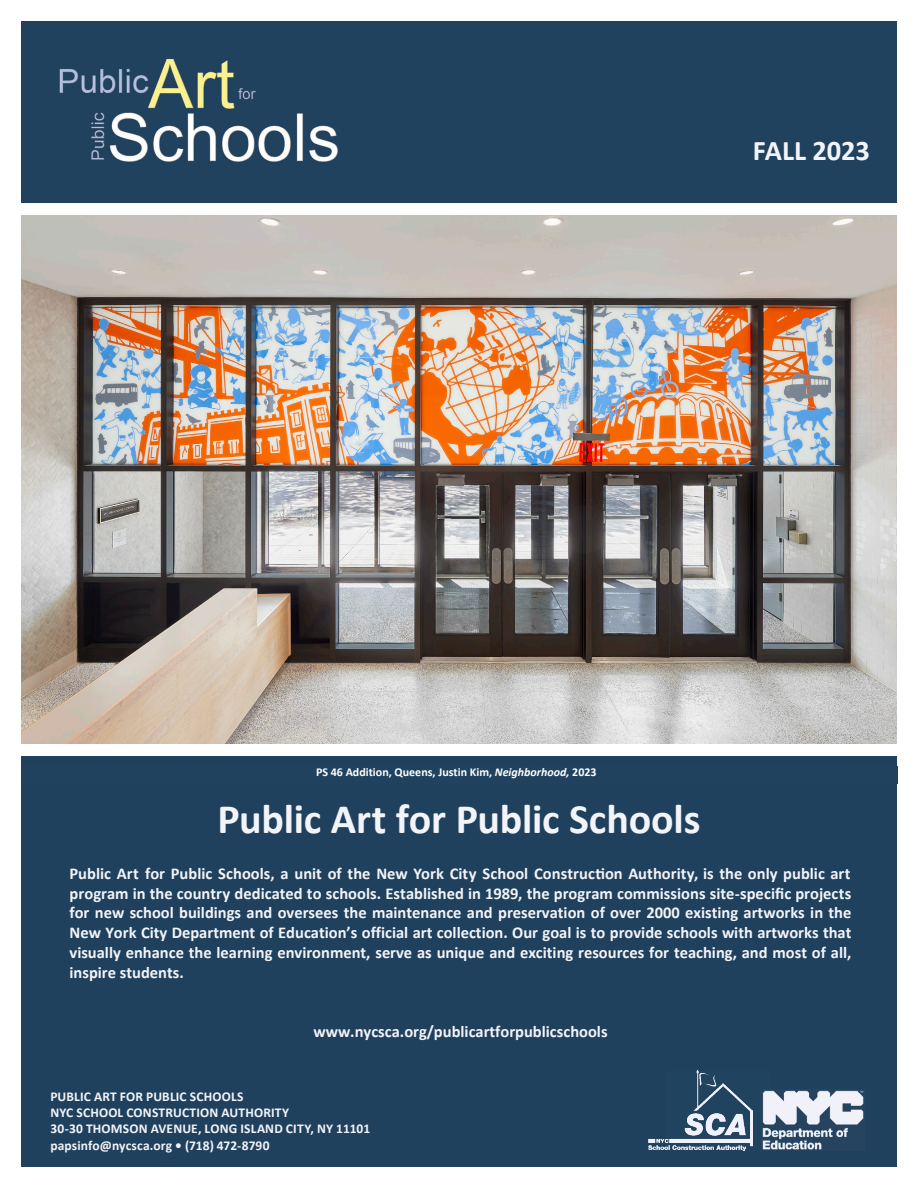
<style>
.page{position:relative;width:918px;height:1188px;background:#fff}
.page>*{position:absolute;margin:0;border:0;box-sizing:border-box;transform-origin:0 0}
.t1{font:700 42px "Calibri";letter-spacing:-.005em;color:#f3f4f9}
.t2{font:700 28.5px "Calibri";letter-spacing:-.005em;color:#f3f4f9}
.t3{font:700 16.5px/19.8px "Calibri";color:#f3f4f9;text-align:justify}
.Paragraph_Style_1{font:700 13.5px "Calibri";letter-spacing:.01em;color:#f3f4f9}
.t4{font:700 12px "Calibri";color:#fff}
.s1{font-style:italic}
</style>
<div class="page">
<div style="left:21px;top:747px;width:875px;height:420px;background:#20415d"></div>
<div style="left:21px;top:21px;width:876px;height:193px;background:#20425e"></div>
<div style="left:0;top:203px;width:909px;height:12px;background:#fff"></div>
<div style="left:6px;top:744px;width:909px;height:12px;background:#fff"></div>
<img style="left:649px;top:1071px;width:103px;height:79px">
<img style="left:22px;top:215px;width:874px;height:528px">
<div style="left:22px;top:767px;width:876px;height:17px;background:#20425e"></div>
<img style="left:59px;top:59px;width:279px;height:103px">
<img style="left:762px;top:1090px;width:102px;height:60px">
<p class="t2" style="left:753px;top:131px;width:119px">FALL 2023</p>
<p class="t4" style="left:316px;top:763px;width:282px">PS 46 Addition, Queens, Justin Kim, <span class="s1">Neighborhood,</span> 2023</p>
<p class="t1" style="left:217px;top:790px;width:485px">Public Art for Public Schools</p>
<p class="t3" style="left:70px;top:863px;width:783px">Public Art for Public Schools, a unit of the New York City School Construction Authority, is the only public art program in the country dedicated to schools. Established in 1989, the program commissions site-specific projects for new school buildings and oversees the maintenance and preservation of over 2000 existing artworks in the New York City Department of Education’s official art collection. Our goal is to provide schools with artworks that visually enhance the learning environment, serve as unique and exciting resources for teaching, and most of all, inspire students.</p>
<p class="t3" style="left:313px;top:1022px;width:296px">www.nycsca.org/publicartforpublicschools</p>
<p class="Paragraph_Style_1" style="left:50px;top:1087px;width:195px">PUBLIC ART FOR PUBLIC SCHOOLS</p>
<p class="Paragraph_Style_1" style="left:50px;top:1103px;width:240px">NYC SCHOOL CONSTRUCTION AUTHORITY</p>
<p class="Paragraph_Style_1" style="left:50px;top:1119px;width:321px">30-30 THOMSON AVENUE, LONG ISLAND CITY, NY 11101</p>
<p class="Paragraph_Style_1" style="left:50px;top:1136px;width:221px">papsinfo@nycsca.org • (718) 472-8790</p>
</div>
